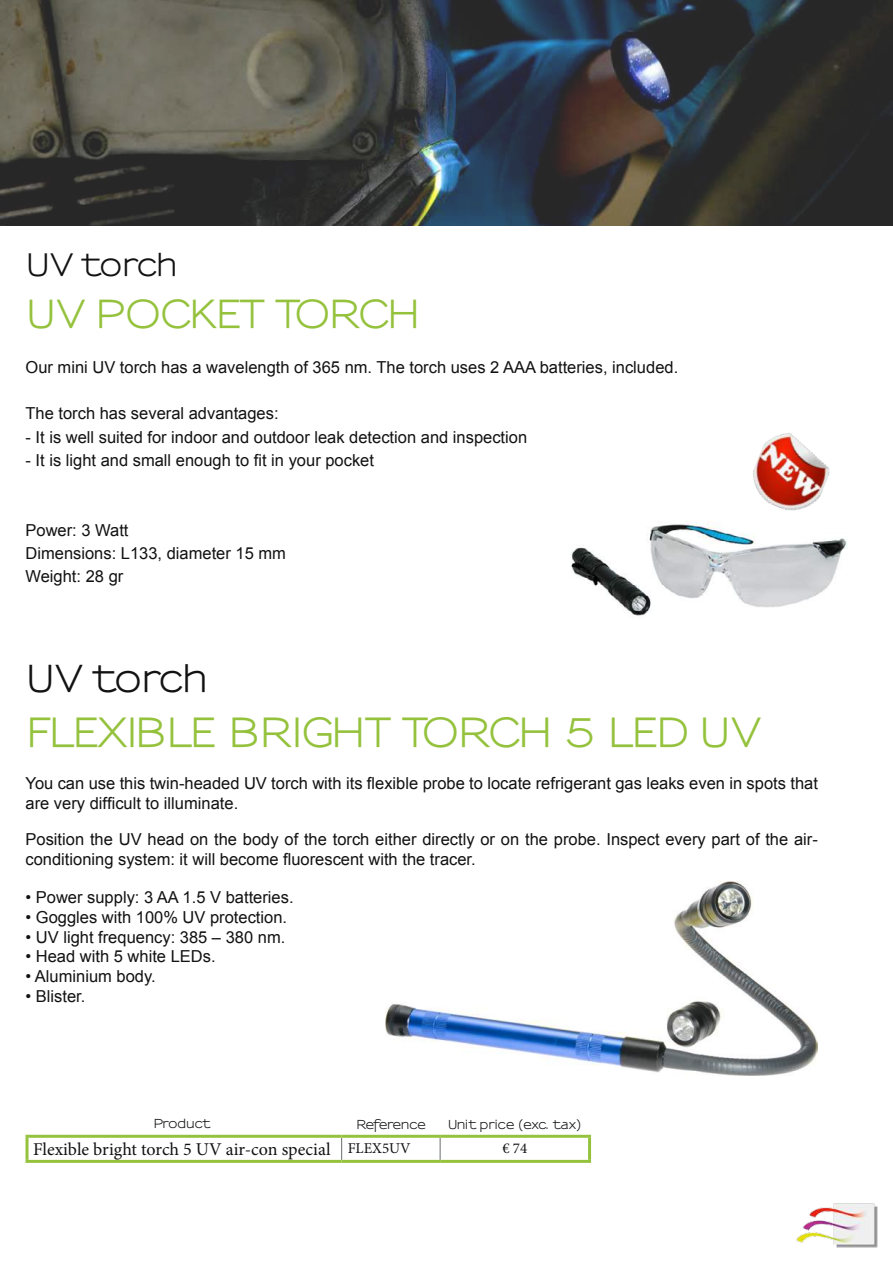
<style>
.page{position:relative;width:893px;height:1263px;background:#fff}
.page>*{position:absolute;margin:0;border:0;box-sizing:border-box;transform-origin:0 0}
.t1{font:700 39px "Sansumi";letter-spacing:-.075em;color:#95c23d}
.t2{font:700 37.5px "Sansumi";letter-spacing:-.04em;color:#95c23d}
.t3{font:700 36px "Sansumi";letter-spacing:-.045em;color:#121212}
.t4{font:700 30px "Sansumi";letter-spacing:-.045em;color:#121212}
.t5{font:18px "Minion Pro";color:#121212}
.t6{font:16.5px/23.2px "Arial";color:#121212}
.t7{font:15px "Minion Pro";color:#121212}
.t8{font:700 12px "Sansumi";color:#121212}
.t9{font:700 12px "Sansumi";letter-spacing:-.025em;color:#121212}
.s1{font-size:15px}
</style>
<div class="page">
<img style="left:0;top:0;width:893px;height:225px">
<img style="left:796px;top:1203px;width:82px;height:44px">
<img style="left:571px;top:521px;width:277px;height:95px">
<img style="left:753px;top:433px;width:77px;height:78px">
<img style="left:385px;top:881px;width:433px;height:195px">
<svg style="left:341px;top:1138px;width:1px;height:22px"></svg>
<svg style="left:440px;top:1138px;width:1px;height:22px"></svg>
<hr style="left:26px;top:1135px;width:316px;height:3px;background:#95c23d">
<hr style="left:26px;top:1138px;width:3px;height:22px;background:#95c23d">
<hr style="left:342px;top:1135px;width:98px;height:3px;background:#95c23d">
<hr style="left:440px;top:1135px;width:151px;height:3px;background:#95c23d">
<hr style="left:588px;top:1138px;width:3px;height:22px;background:#95c23d">
<hr style="left:26px;top:1160px;width:316px;height:3px;background:#95c23d">
<hr style="left:342px;top:1160px;width:98px;height:3px;background:#95c23d">
<hr style="left:440px;top:1160px;width:151px;height:3px;background:#95c23d">
<h3 class="t4" style="left:26px;top:249px;width:153px">UV torch</h3>
<h2 class="t2" style="left:26px;top:293px;width:397px">UV POCKET TORCH</h2>
<p class="t6" style="left:26px;top:356px;width:654px">Our mini UV torch has a wavelength of 365 nm. The torch uses 2 AAA batteries, included.</p>
<p class="t6" style="left:26px;top:402px;width:255px">The torch has several advantages:</p>
<p class="t6" style="left:26px;top:425px;width:503px">- It is well suited for indoor and outdoor leak detection and inspection</p>
<p class="t6" style="left:26px;top:449px;width:350px">- It is light and small enough to fit in your pocket</p>
<p class="t6" style="left:26px;top:518px;width:262px">Power: 3 Watt<br>Dimensions: L133, diameter 15 mm<br>Weight: 28 gr</p>
<h3 class="t3" style="left:26px;top:659px;width:184px">UV torch</h3>
<h1 class="t1" style="left:26px;top:711px;width:737px">FLEXIBLE BRIGHT TORCH 5 LED UV</h1>
<p class="t6" style="left:26px;top:774px;width:794px;line-height:19.8px">You can use this twin-headed UV torch with its flexible probe to locate refrigerant gas leaks even in spots that are very difficult to illuminate.</p>
<p class="t6" style="left:26px;top:829px;width:794px;line-height:19.8px">Position the UV head on the body of the torch either directly or on the probe. Inspect every part of the air&shy;conditioning system: it will become fluorescent with the tracer.</p>
<p class="t6" style="left:26px;top:886px;width:270px">• Power supply: 3 AA 1.5 V batteries.</p>
<p class="t6" style="left:26px;top:906px;width:263px">• Goggles with 100% UV protection.</p>
<p class="t6" style="left:26px;top:925px;width:261px">• UV light frequency: 385 – 380 nm.</p>
<p class="t6" style="left:26px;top:945px;width:192px">• Head with 5 white LEDs.</p>
<p class="t6" style="left:26px;top:965px;width:132px">• Aluminium body.</p>
<p class="t6" style="left:26px;top:985px;width:61px">• Blister.</p>
<p class="t9" style="left:153px;top:1117px;width:59px">Product</p>
<p class="t8" style="left:356px;top:1118px;width:71px">Reference</p>
<p class="t8" style="left:448px;top:1118px;width:136px">Unit price (exc. tax)</p>
<p class="t5" style="left:33px;top:1137px;width:379px">Flexible bright torch 5 UV air-con special <span class="s1">FLEX5UV</span></p>
<p class="t7" style="left:502px;top:1138px;width:27px">€ 74</p>
</div>
